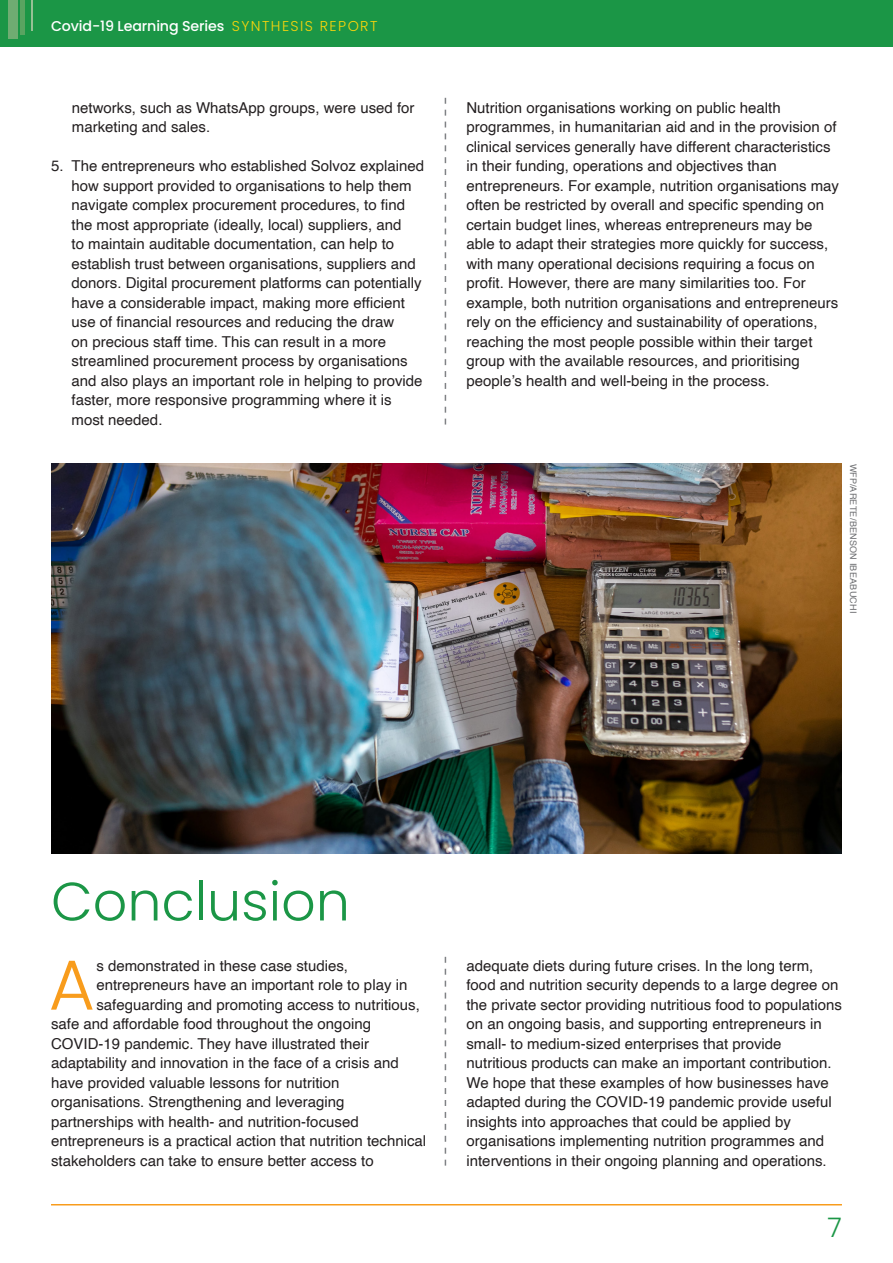
<style>
.page{position:relative;width:893px;height:1263px;background:#fff}
.page>*{position:absolute;margin:0;border:0;box-sizing:border-box;transform-origin:0 0}
.t1{font:300 70.8px "Poppins";color:#f89c1c}
.t2{font:300 54px "Poppins";color:#1b9646}
.t3{font:300 27px "Poppins";color:#1b9646}
.t4{font:15px/19.5px "Helvetica";color:#231f20}
.t5{font:500 14.25px "Poppins";letter-spacing:-.01em;color:#fff}
.t6{font:9px "Helvetica";letter-spacing:.025em;color:#6c6d70}
.s1{font-weight:300;color:#fad50b}
</style>
<div class="page">
<div style="left:0;top:0;width:893px;height:47px;background:#1b9646"></div>
<hr style="left:51px;top:1204px;width:791px;height:1px;background:#f89c1c">
<div style="left:9px;top:0;width:9px;height:39px;background:#6fac72"></div>
<div style="left:20px;top:0;width:5px;height:35px;background:#59a461"></div>
<hr style="left:31px;top:0;width:2px;height:30px;background:#96c094">
<svg style="left:445px;top:98px;width:1px;height:327px"></svg>
<svg style="left:445px;top:957px;width:1px;height:209px"></svg>
<img style="left:51px;top:464px;width:791px;height:390px">
<p class="t5" style="left:51px;top:18px;width:328px">Covid-19 Learning Series <span class="s1">SYNTHESIS REPORT</span></p>
<p class="t4" style="left:72px;top:98px;width:344px">networks, such as WhatsApp groups, were used for marketing and sales.</p>
<p class="t4" style="left:72px;top:156px;width:354px;text-indent:-21px">5. The entrepreneurs who established Solvoz explained how support provided to organisations to help them navigate complex procurement procedures, to find the most appropriate (ideally, local) suppliers, and<br>to maintain auditable documentation, can help to establish trust between organisations, suppliers and donors. Digital procurement platforms can potentially have a considerable impact, making more efficient use of financial resources and reducing the draw<br>on precious staff time. This can result in a more streamlined procurement process by organisations and also plays an important role in helping to provide faster, more responsive programming where it is most needed.</p>
<p class="t4" style="left:466px;top:98px;width:374px">Nutrition organisations working on public health programmes, in humanitarian aid and in the provision of clinical services generally have different characteristics in their funding, operations and objectives than entrepreneurs. For example, nutrition organisations may often be restricted by overall and specific spending on certain budget lines, whereas entrepreneurs may be able to adapt their strategies more quickly for success, with many operational decisions requiring a focus on profit. However, there are many similarities too. For example, both nutrition organisations and entrepreneurs rely on the efficiency and sustainability of operations, reaching the most people possible within their target group with the available resources, and prioritising people’s health and well-being in the process.</p>
<p class="t6" style="left:860px;top:464px;width:151px;rotate:90deg">WFP/ARETE/BENSON IBEABUCHI</p>
<p class="t2" style="left:51px;top:870px;width:300px">Conclusion</p>
<p class="t1" style="left:49px;top:944px;width:48px">A</p>
<p class="t4" style="left:96px;top:956px;width:253px">s demonstrated in these case studies,</p>
<p class="t4" style="left:96px;top:975px;width:312px">entrepreneurs have an important role to play in</p>
<p class="t4" style="left:96px;top:995px;width:325px">safeguarding and promoting access to nutritious,</p>
<p class="t4" style="left:51px;top:1014px;width:321px">safe and affordable food throughout the ongoing</p>
<p class="t4" style="left:51px;top:1034px;width:320px">COVID-19 pandemic. They have illustrated their</p>
<p class="t4" style="left:51px;top:1053px;width:349px">adaptability and innovation in the face of a crisis and</p>
<p class="t4" style="left:51px;top:1073px;width:290px">have provided valuable lessons for nutrition</p>
<p class="t4" style="left:51px;top:1092px;width:295px">organisations. Strengthening and leveraging</p>
<p class="t4" style="left:51px;top:1112px;width:309px">partnerships with health- and nutrition-focused</p>
<p class="t4" style="left:51px;top:1131px;width:377px">entrepreneurs is a practical action that nutrition technical</p>
<p class="t4" style="left:51px;top:1151px;width:324px">stakeholders can take to ensure better access to</p>
<p class="t4" style="left:466px;top:956px;width:377px">adequate diets during future crises. In the long term, food and nutrition security depends to a large degree on the private sector providing nutritious food to populations on an ongoing basis, and supporting entrepreneurs in small- to medium-sized enterprises that provide nutritious products can make an important contribution.<br>We hope that these examples of how businesses have adapted during the COVID-19 pandemic provide useful insights into approaches that could be applied by organisations implementing nutrition programmes and interventions in their ongoing planning and operations.</p>
<h3 class="t3" style="left:827px;top:1212px;width:16px">7</h3>
</div>
